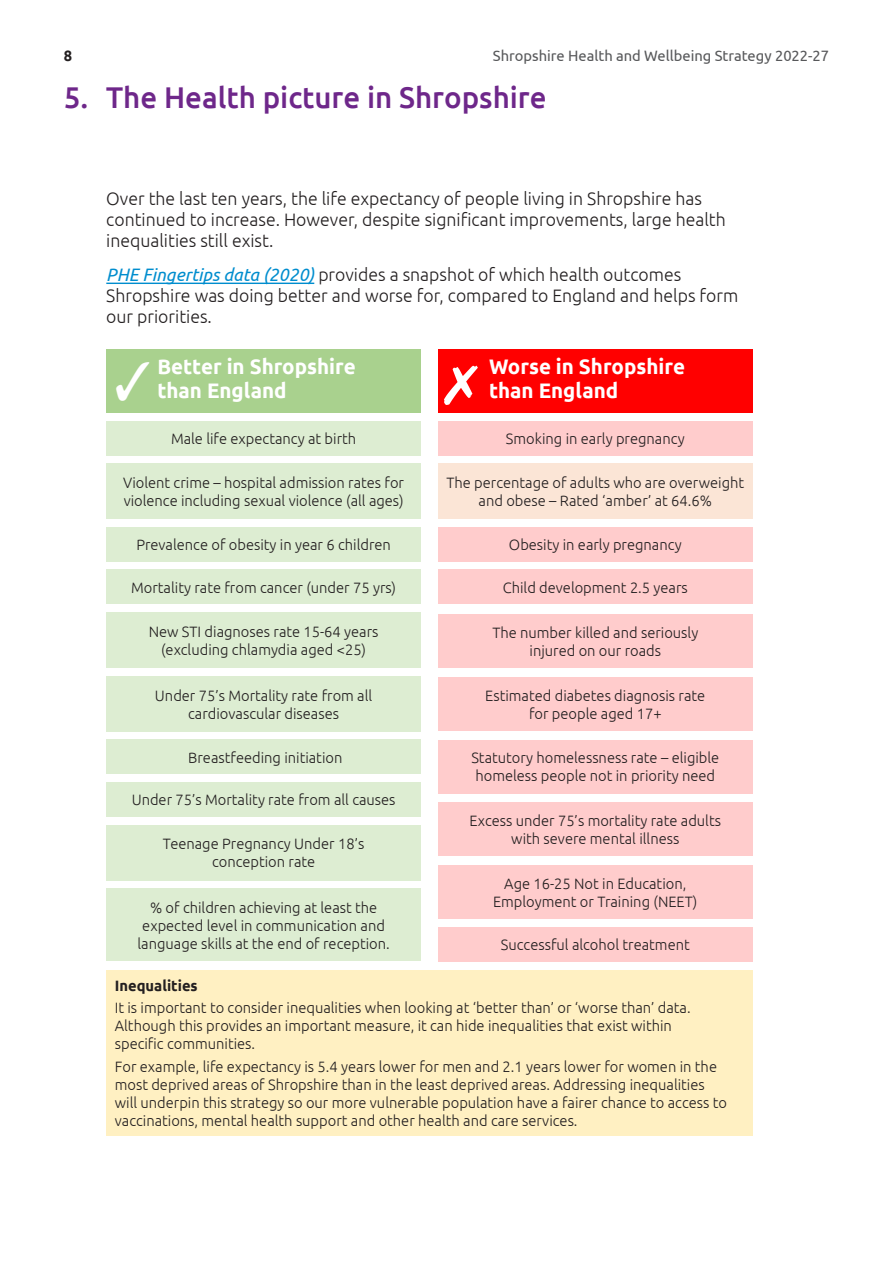
<style>
.page{position:relative;width:893px;height:1263px;background:#fff}
.page>*{position:absolute;margin:0;border:0;box-sizing:border-box;transform-origin:0 0}
.t1{font:500 30px "Ubuntu";color:#6e278a}
.t2{font:700 21px/24px "Ubuntu";color:#fff}
.t3{font:300 18px/21px "Ubuntu";color:#231f20}
.t4{font:300 15px/18px "Ubuntu";color:#231f20;text-align:center}
.t5{font:15px "Ubuntu";color:#57585a}
.t6{font:700 15px "Ubuntu";color:#231f20}
.s1{font-weight:400;font-style:italic;color:#008dce}
</style>
<div class="page">
<hr style="left:106px;top:283px;width:208px;height:1px;background:#008dce">
<div style="left:106px;top:349px;width:315px;height:63px;background:#a9d18e"></div>
<div style="left:106px;top:421px;width:315px;height:34px;background:#ddedd2"></div>
<div style="left:106px;top:463px;width:315px;height:56px;background:#ddedd2"></div>
<div style="left:106px;top:527px;width:315px;height:34px;background:#ddedd2"></div>
<div style="left:106px;top:570px;width:315px;height:34px;background:#ddedd2"></div>
<div style="left:106px;top:612px;width:315px;height:56px;background:#ddedd2"></div>
<div style="left:106px;top:676px;width:315px;height:55px;background:#ddedd2"></div>
<div style="left:106px;top:740px;width:315px;height:34px;background:#ddedd2"></div>
<div style="left:106px;top:782px;width:315px;height:34px;background:#ddedd2"></div>
<div style="left:106px;top:825px;width:315px;height:55px;background:#ddedd2"></div>
<div style="left:106px;top:889px;width:315px;height:72px;background:#ddedd2"></div>
<div style="left:106px;top:969px;width:647px;height:166px;background:#fff0c2"></div>
<div style="left:438px;top:349px;width:315px;height:63px;background:#f00"></div>
<div style="left:438px;top:421px;width:315px;height:34px;background:#fcc"></div>
<div style="left:438px;top:463px;width:315px;height:56px;background:#fbe5d6"></div>
<div style="left:438px;top:527px;width:315px;height:34px;background:#fcc"></div>
<div style="left:438px;top:570px;width:315px;height:34px;background:#fcc"></div>
<div style="left:438px;top:614px;width:315px;height:54px;background:#fcc"></div>
<div style="left:438px;top:677px;width:315px;height:53px;background:#fcc"></div>
<div style="left:438px;top:740px;width:315px;height:53px;background:#fcc"></div>
<div style="left:438px;top:803px;width:315px;height:53px;background:#fcc"></div>
<div style="left:438px;top:865px;width:315px;height:53px;background:#fcc"></div>
<div style="left:438px;top:927px;width:315px;height:34px;background:#fcc"></div>
<p class="t6" style="left:64px;top:47px;width:10px">8</p>
<p class="t5" style="left:493px;top:47px;width:338px">Shropshire Health and Wellbeing Strategy 2022-27</p>
<p class="t1" style="left:64px;top:79px;width:484px">5. The Health picture in Shropshire</p>
<p class="t3" style="left:106px;top:188px;width:621px">Over the last ten years, the life expectancy of people living in Shropshire has continued to increase. However, despite significant improvements, large health inequalities still exist.</p>
<p class="t3" style="left:106px;top:264px;width:633px"><span class="s1">PHE Fingertips data (2020)</span> provides a snapshot of which health outcomes<br>Shropshire was doing better and worse for, compared to England and helps form our priorities.</p>
<p class="t2" style="left:157px;top:354px;width:200px">Better in Shropshire than England</p>
<p class="t4" style="left:171px;top:429px;width:187px">Male life expectancy at birth</p>
<p class="t4" style="left:123px;top:473px;width:282px;text-align:left">Violent crime – hospital admission rates for violence including sexual violence (all ages)</p>
<p class="t4" style="left:136px;top:535px;width:256px">Prevalence of obesity in year 6 children</p>
<p class="t4" style="left:131px;top:578px;width:266px">Mortality rate from cancer (under 75 yrs)</p>
<p class="t4" style="left:149px;top:622px;width:231px">New STI diagnoses rate 15-64 years (excluding chlamydia aged &lt;25)</p>
<p class="t4" style="left:155px;top:686px;width:219px">Under 75’s Mortality rate from all cardiovascular diseases</p>
<p class="t4" style="left:188px;top:748px;width:156px">Breastfeeding initiation</p>
<p class="t4" style="left:132px;top:790px;width:265px">Under 75’s Mortality rate from all causes</p>
<p class="t4" style="left:163px;top:835px;width:203px">Teenage Pregnancy Under 18’s conception rate</p>
<p class="t4" style="left:137px;top:898px;width:254px">% of children achieving at least the expected level in communication and language skills at the end of reception.</p>
<p class="t6" style="left:115px;top:977px;width:84px">Inequalities</p>
<p class="t4" style="left:115px;top:998px;width:577px;text-align:left">It is important to consider inequalities when looking at ‘better than’ or ‘worse than’ data.<br>Although this provides an important measure, it can hide inequalities that exist within specific communities.</p>
<p class="t4" style="left:115px;top:1057px;width:614px;text-align:left">For example, life expectancy is 5.4 years lower for men and 2.1 years lower for women in the most deprived areas of Shropshire than in the least deprived areas. Addressing inequalities will underpin this strategy so our more vulnerable population have a fairer chance to access to vaccinations, mental health support and other health and care services.</p>
<p class="t2" style="left:489px;top:354px;width:198px">Worse in Shropshire than England</p>
<p class="t4" style="left:506px;top:429px;width:180px">Smoking in early pregnancy</p>
<p class="t4" style="left:446px;top:473px;width:299px">The percentage of adults who are overweight and obese – Rated ‘amber’ at 64.6%</p>
<p class="t4" style="left:509px;top:535px;width:174px">Obesity in early pregnancy</p>
<p class="t4" style="left:503px;top:578px;width:187px">Child development 2.5 years</p>
<p class="t4" style="left:492px;top:623px;width:207px">The number killed and seriously injured on our roads</p>
<p class="t4" style="left:485px;top:686px;width:222px">Estimated diabetes diagnosis rate for people aged 17+</p>
<p class="t4" style="left:471px;top:749px;width:249px;text-align:left">Statutory homelessness rate – eligible homeless people not in priority need</p>
<p class="t4" style="left:470px;top:811px;width:253px">Excess under 75’s mortality rate adults with severe mental illness</p>
<p class="t4" style="left:493px;top:874px;width:206px">Age 16-25 Not in Education,<br>Employment or Training (NEET)</p>
<p class="t4" style="left:501px;top:935px;width:190px">Successful alcohol treatment</p>
</div>
